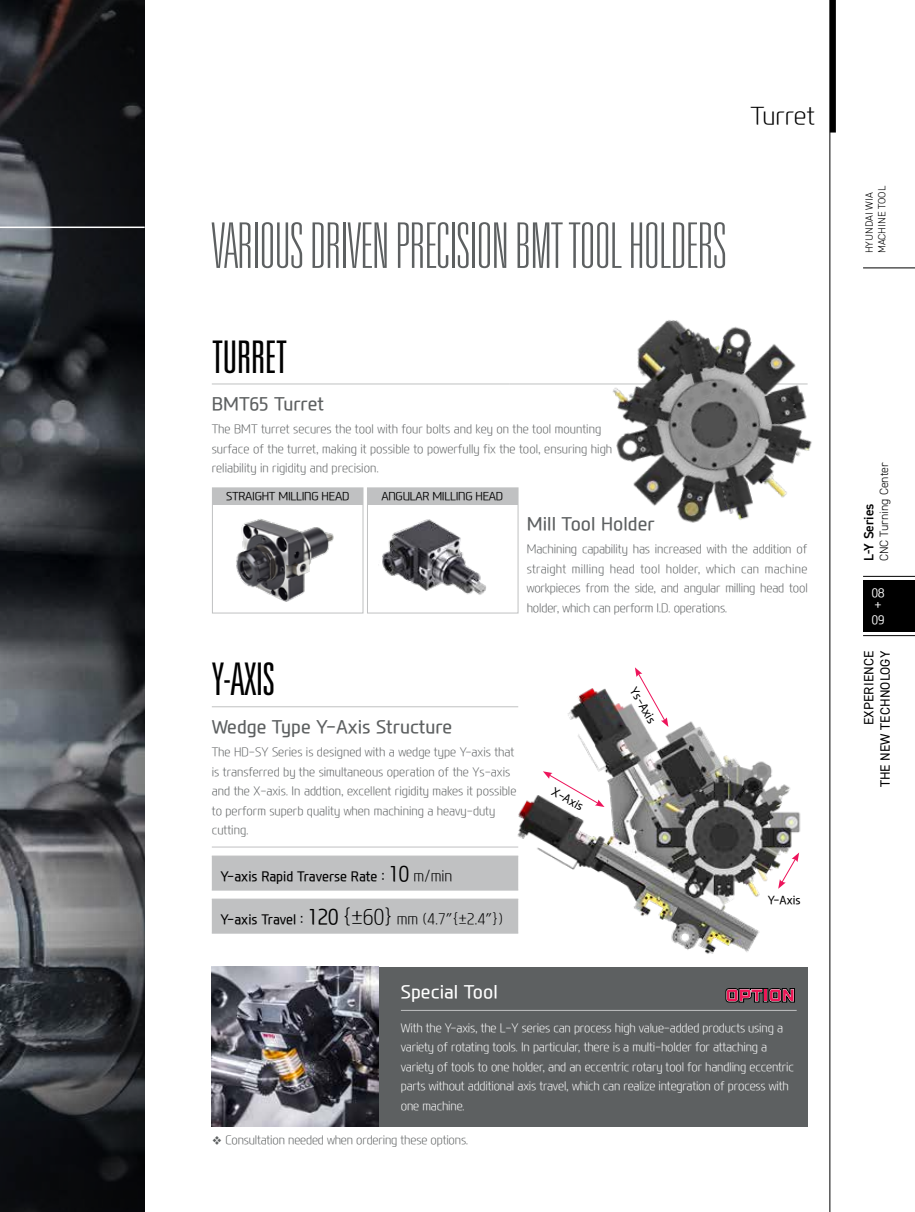
<style>
.page{position:relative;width:915px;height:1212px;background:#fff}
.page>*{position:absolute;margin:0;border:0;box-sizing:border-box;transform-origin:0 0}
.t1{font:100 ultra-condensed 63px "Univers LT Std";color:#5d6061}
.t2{font:300 ultra-condensed 45px "Univers LT Std";letter-spacing:-.02em;color:#000}
.t3{font:300 24px "Modern H Eco";letter-spacing:-.01em;color:#000}
.t4{font:500 18px "Modern H";color:#5d6061}
.t5{font:500 18px "Modern H";color:#fff}
.t6{font:300 15px "Modern H Eco";color:#000;scale:.95 1}
.t7{font:500 13.5px "Modern H";color:#000;scale:.95 1}
.t8{font:13.5px/16.2px "DIN2014";letter-spacing:.01em;color:#000;text-align:right}
.t9{font:600 13.5px "DIN2014";color:#000}
.t10{font:300 12px/19.5px "Modern H Eco";color:#5d6061;scale:.95 1}
.t11{font:300 12px/19.5px "Modern H Eco";letter-spacing:-.015em;color:#fff;scale:.95 1}
.t12{font:300 12px "DIN2014";color:#000}
.t13{font:300 12px/12px "Modern H";color:#fff}
.t14{font:500 11.4px "Modern H";color:#000;scale:.95 1}
.t15{font:300 11.25px "Modern H";letter-spacing:-.025em;color:#000}
.t16{font:300 10.5px/12.6px "DIN2014";color:#000}
.s1{font-weight:300;font-size:21px}
.s2{font-family:"Modern H Eco";font-weight:300;font-size:15px}
.s3{font-family:"Modern H";font-weight:500;font-size:13.5px}
.s4{font-family:"Modern H";font-size:21px}
.s5{font-size:21px}
</style>
<div class="page">
<svg style="left:0;top:0;width:145px;height:1212px"></svg>
<hr style="left:0;top:227px;width:145px;height:1px;background:#fff">
<hr style="left:212px;top:384px;width:297px;height:1px;background:#c0c1c2">
<hr style="left:509px;top:384px;width:298px;height:1px;background:#c0c1c2">
<img style="left:607px;top:320px;width:205px;height:203px">
<div style="left:367px;top:488px;width:151px;height:125px;background:#fff;border:1px solid #c0c1c2"></div>
<div style="left:367px;top:488px;width:151px;height:16px;background:#c0c1c2"></div>
<div style="left:212px;top:488px;width:151px;height:125px;background:#fff;border:1px solid #c0c1c2"></div>
<div style="left:212px;top:488px;width:151px;height:16px;background:#c0c1c2"></div>
<img style="left:382px;top:519px;width:104px;height:76px">
<img style="left:236px;top:519px;width:98px;height:83px">
<div style="left:862px;top:580px;width:52px;height:51px;background:#000"></div>
<hr style="left:862px;top:635px;width:52px;height:1px;background:#000">
<hr style="left:862px;top:576px;width:52px;height:1px;background:#000">
<hr style="left:862px;top:268px;width:52px;height:1px;background:#000">
<div style="left:829px;top:0;width:6px;height:133px;background:#000"></div>
<hr style="left:829px;top:0;width:1px;height:1212px;background:#000">
<div style="left:212px;top:967px;width:595px;height:160px;background:#5d6061"></div>
<hr style="left:401px;top:1010px;width:395px;height:1px;background:#c0c1c2">
<svg style="left:725px;top:988px;width:69px;height:14px"></svg>
<img style="left:212px;top:967px;width:166px;height:160px">
<svg style="left:212px;top:857px;width:288px;height:76px"></svg>
<hr style="left:212px;top:706px;width:306px;height:1px;background:#c0c1c2">
<hr style="left:212px;top:847px;width:306px;height:1px;background:#c0c1c2">
<hr style="left:212px;top:856px;width:306px;height:1px;background:#c0c1c2">
<hr style="left:212px;top:899px;width:306px;height:1px;background:#c0c1c2">
<hr style="left:212px;top:890px;width:306px;height:1px;background:#c0c1c2">
<hr style="left:212px;top:933px;width:306px;height:1px;background:#c0c1c2">
<img style="left:500px;top:688px;width:301px;height:266px">
<svg style="left:542px;top:771px;width:62px;height:36px"></svg>
<svg style="left:634px;top:667px;width:34px;height:60px"></svg>
<svg style="left:777px;top:852px;width:21px;height:37px"></svg>
<h3 class="t3" style="left:750px;top:99px;width:66px">Turret</h3>
<h1 class="t1" style="left:212px;top:214px;width:516px">VARIOUS DRIVEN PRECISION BMT TOOL HOLDERS</h1>
<h2 class="t2" style="left:212px;top:333px;width:77px">TURRET</h2>
<h3 class="t4" style="left:212px;top:391px;width:113px">BMT65 Turret</h3>
<p class="t10" style="left:212px;top:419px;width:423px">The BMT turret secures the tool with four bolts and key on the tool mounting surface of the turret, making it possible to powerfully fix the tool, ensuring high reliability in rigidity and precision.</p>
<p class="t15" style="left:226px;top:488px;width:124px">STRAIGHT MILLING HEAD</p>
<p class="t15" style="left:381px;top:488px;width:123px">ANGULAR MILLING HEAD</p>
<h3 class="t4" style="left:526px;top:511px;width:130px">Mill Tool Holder</h3>
<p class="t10" style="left:526px;top:539px;width:297px;text-align:justify">Machining capability has increased with the addition of straight milling head tool holder, which can machine workpieces from the side, and angular milling head tool holder, which can perform I.D. operations.</p>
<h2 class="t2" style="left:212px;top:656px;width:65px">Y-AXIS</h2>
<h3 class="t4" style="left:212px;top:714px;width:242px">Wedge Type Y-Axis Structure</h3>
<p class="t10" style="left:212px;top:742px;width:322px">The HD-SY Series is designed with a wedge type Y-axis that is transferred by the simultaneous operation of the Ys-axis and the X-axis. In addtion, excellent rigidity makes it possible to perform superb quality when machining a heavy-duty cutting.</p>
<p class="t7" style="left:220px;top:867px;width:246px">Y-axis Rapid Traverse Rate : <span class="s1">10</span> <span class="s2">m/min</span></p>
<p class="t6" style="left:220px;top:908px;width:299px"><span class="s3">Y-axis Travel :</span> <span class="s4">120</span> <span class="s5">{±60}</span> mm (4.7″{±2.4″})</p>
<p class="t14" style="left:556px;top:784px;width:37px;rotate:29deg">X-Axis</p>
<p class="t14" style="left:639px;top:684px;width:43px;rotate:60deg">Ys-Axis</p>
<p class="t14" style="left:767px;top:892px;width:36px">Y-Axis</p>
<h3 class="t5" style="left:401px;top:979px;width:98px">Special Tool</h3>
<p class="t11" style="left:401px;top:1018px;width:415px">With the Y-axis, the L-Y series can process high value-added products using a variety of rotating tools. In particular, there is a multi-holder for attaching a variety of tools to one holder, and an eccentric rotary tool for handling eccentric parts without additional axis travel, which can realize integration of process with one machine.</p>
<p class="t10" style="left:212px;top:1130px;width:271px">❖ Consultation needed when ordering these options.</p>
<p class="t16" style="left:862px;top:253px;width:69px;rotate:-90deg">HYUNDAI WIA<br>MACHINE TOOL</p>
<p class="t12" style="left:876px;top:561px;width:100px;rotate:-90deg">CNC Turning Center</p>
<p class="t9" style="left:859px;top:561px;width:59px;rotate:-90deg">L-Y Series</p>
<p class="t13" style="left:871px;top:586px;width:14px">08 +</p>
<p class="t13" style="left:871px;top:613px;width:14px">09</p>
<p class="t8" style="left:860px;top:787px;width:138px;rotate:-90deg">EXPERIENCE<br>THE NEW TECHNOLOGY</p>
</div>
